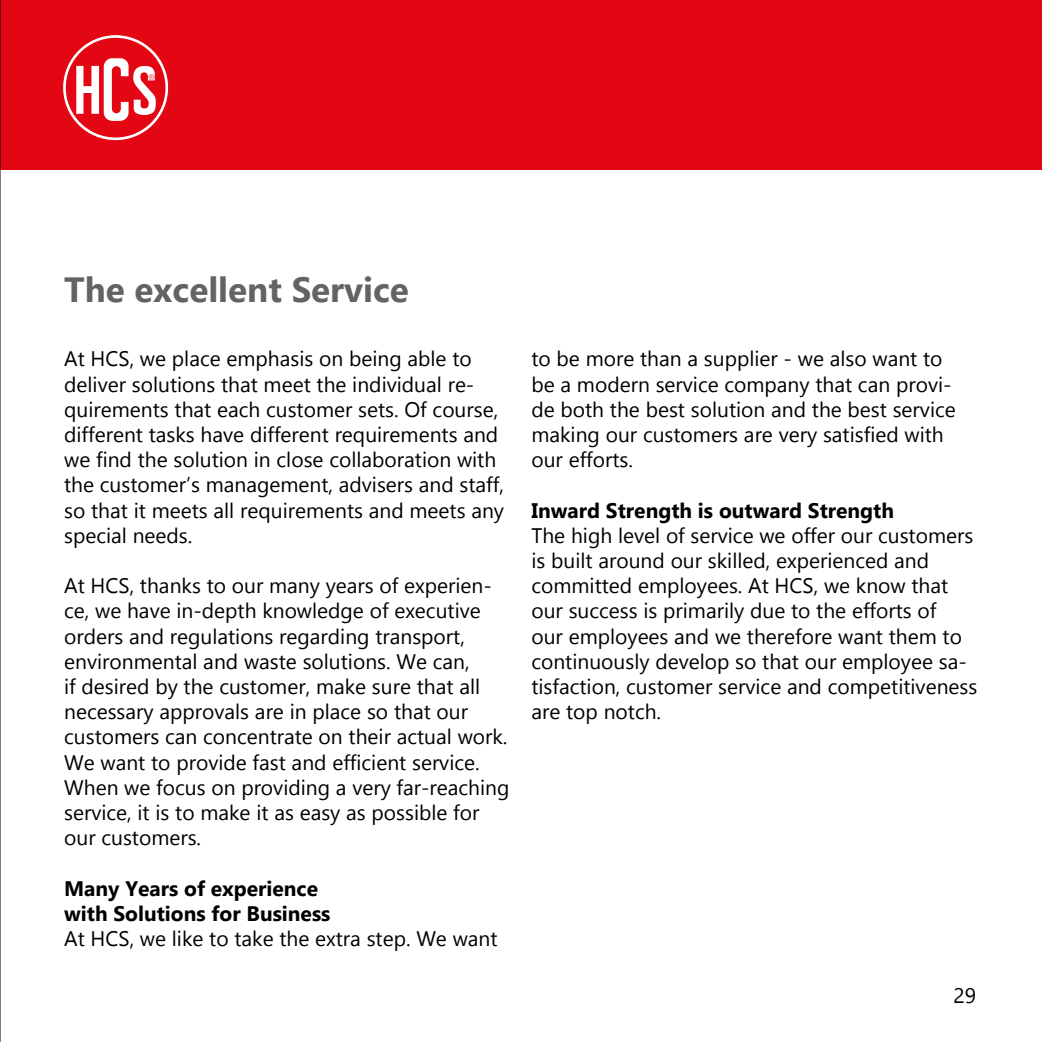
<style>
.page{position:relative;width:1042px;height:1042px;background:#fff}
.page>*{position:absolute;margin:0;border:0;box-sizing:border-box;transform-origin:0 0}
.t1{font:700 35px "Gadugi";color:#646363}
.t2{font:21px/25.2px "Gadugi";color:#000}
.t3{font:700 21px/25.2px "Gadugi";color:#000}
</style>
<div class="page">
<div style="left:0;top:0;width:1042px;height:170px;background:#e30613"></div>
<svg style="left:63px;top:35px;width:106px;height:106px"></svg>
<hr style="left:0;top:0;width:1px;height:1042px;background:#000">
<h1 class="t1" style="left:64px;top:269px;width:346px">The excellent Service</h1>
<p class="t2" style="left:64px;top:346px;width:441px">At HCS, we place emphasis on being able to deliver solutions that meet the individual re&shy;quirements that each customer sets. Of course, different tasks have different requirements and we find the solution in close collaboration with the customer’s management, advisers and staff, so that it meets all requirements and meets any special needs.</p>
<p class="t2" style="left:64px;top:573px;width:447px">At HCS, thanks to our many years of experien&shy;ce, we have in-depth knowledge of executive orders and regulations regarding transport, environmental and waste solutions. We can,<br>if desired by the customer, make sure that all necessary approvals are in place so that our customers can concentrate on their actual work.<br>We want to provide fast and efficient service.<br>When we focus on providing a very far-reaching service, it is to make it as easy as possible for our customers.</p>
<p class="t3" style="left:64px;top:875px;width:268px">Many Years of experience with Solutions for Business</p>
<p class="t2" style="left:64px;top:926px;width:435px">At HCS, we like to take the extra step. We want</p>
<p class="t2" style="left:531px;top:346px;width:426px">to be more than a supplier - we also want to be a modern service company that can provi&shy;de both the best solution and the best service making our customers are very satisfied with our efforts.</p>
<p class="t3" style="left:531px;top:497px;width:364px">Inward Strength is outward Strength</p>
<p class="t2" style="left:531px;top:523px;width:447px">The high level of service we offer our customers is built around our skilled, experienced and committed employees. At HCS, we know that our success is primarily due to the efforts of<br>our employees and we therefore want them to continuously develop so that our employee sa&shy;tisfaction, customer service and competitiveness are top notch.</p>
<p class="t2" style="left:953px;top:982px;width:24px">29</p>
</div>
